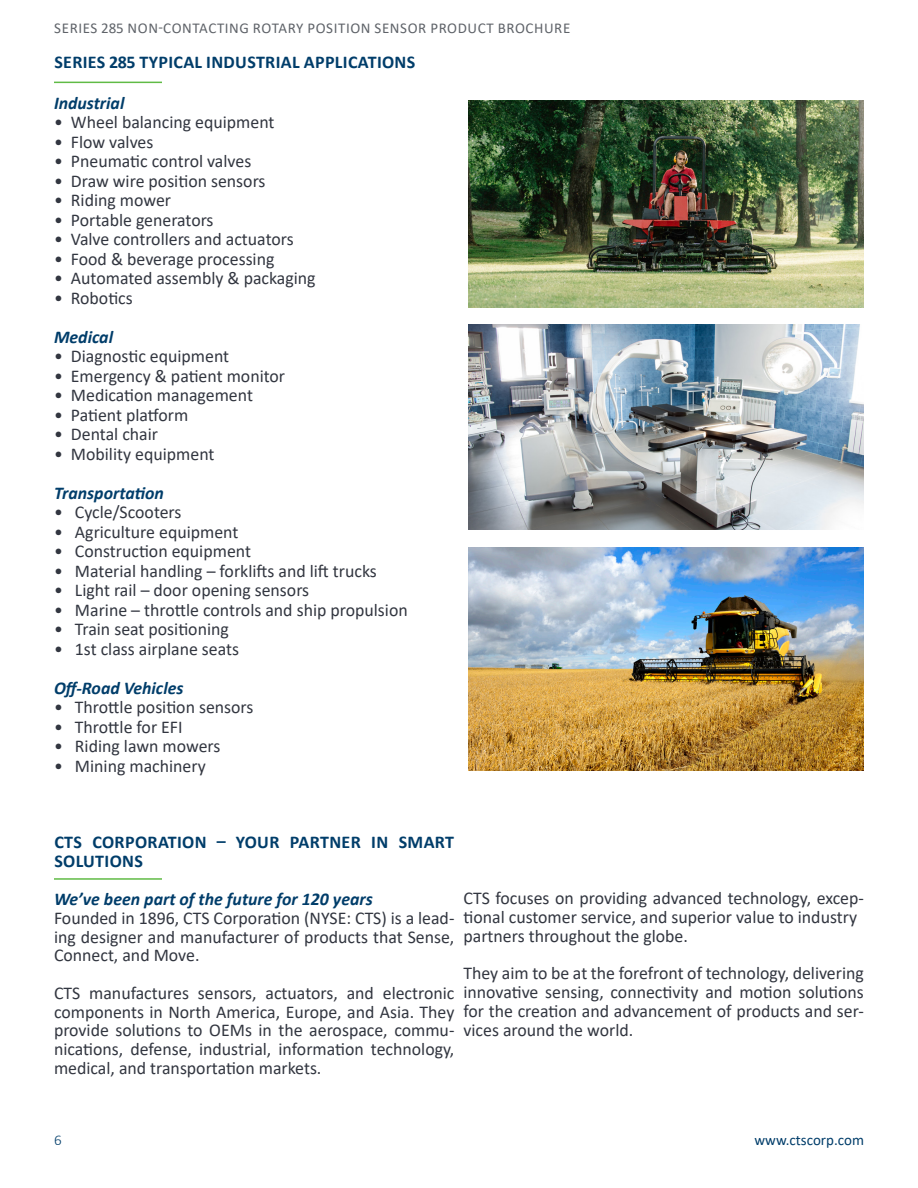
<style>
.page{position:relative;width:918px;height:1188px;background:#fff}
.page>*{position:absolute;margin:0;border:0;box-sizing:border-box;transform-origin:0 0}
.t1{font:18px/18.8px "Calibri";color:#323640;text-align:justify}
.t2{font:italic 700 18px "Calibri";color:#003d6a}
.t3{font:700 18px/18.8px "Calibri";letter-spacing:.02em;color:#003d6a}
.t4{font:15px "Calibri";letter-spacing:.04em;color:#5f6369}
.t5{font:15px "Calibri";color:#003d6a}
.t6{font:300 15px "Calibri";color:#003d6a}
</style>
<div class="page">
<hr style="left:54px;top:82px;width:108px;height:1px;background:#60bb46">
<img style="left:469px;top:100px;width:395px;height:208px">
<img style="left:469px;top:324px;width:395px;height:206px">
<img style="left:469px;top:548px;width:395px;height:222px">
<hr style="left:54px;top:878px;width:108px;height:2px;background:#60bb46">
<p class="t4" style="left:54px;top:17px;width:518px">SERIES 285 NON-CONTACTING ROTARY POSITION SENSOR PRODUCT BROCHURE</p>
<p class="t3" style="left:54px;top:52px;width:363px">SERIES 285 TYPICAL INDUSTRIAL APPLICATIONS</p>
<p class="t2" style="left:54px;top:90px;width:72px">Industrial</p>
<p class="t1" style="left:54px;top:112px;width:222px">• Wheel balancing equipment</p>
<p class="t1" style="left:54px;top:132px;width:101px">• Flow valves</p>
<p class="t1" style="left:54px;top:151px;width:199px">• Pneumatic control valves</p>
<p class="t1" style="left:54px;top:171px;width:213px">• Draw wire position sensors</p>
<p class="t1" style="left:54px;top:190px;width:119px">• Riding mower</p>
<p class="t1" style="left:54px;top:210px;width:161px">• Portable generators</p>
<p class="t1" style="left:54px;top:229px;width:241px">• Valve controllers and actuators</p>
<p class="t1" style="left:54px;top:249px;width:222px">• Food &amp; beverage processing</p>
<p class="t1" style="left:54px;top:268px;width:263px">• Automated assembly &amp; packaging</p>
<p class="t1" style="left:54px;top:288px;width:80px">• Robotics</p>
<p class="t2" style="left:54px;top:324px;width:61px">Medical</p>
<p class="t1" style="left:54px;top:346px;width:177px">• Diagnostic equipment</p>
<p class="t1" style="left:54px;top:366px;width:233px">• Emergency &amp; patient monitor</p>
<p class="t1" style="left:54px;top:385px;width:200px">• Medication management</p>
<p class="t1" style="left:54px;top:405px;width:136px">• Patient platform</p>
<p class="t1" style="left:54px;top:424px;width:106px">• Dental chair</p>
<p class="t1" style="left:54px;top:444px;width:162px">• Mobility equipment</p>
<p class="t2" style="left:54px;top:480px;width:111px">Transportation</p>
<p class="t1" style="left:54px;top:502px;width:129px">• Cycle/Scooters</p>
<p class="t1" style="left:54px;top:522px;width:186px">• Agriculture equipment</p>
<p class="t1" style="left:54px;top:541px;width:199px">• Construction equipment</p>
<p class="t1" style="left:54px;top:561px;width:324px">• Material handling – forklifts and lift trucks</p>
<p class="t1" style="left:54px;top:580px;width:257px">• Light rail – door opening sensors</p>
<p class="t1" style="left:54px;top:600px;width:355px">• Marine – throttle controls and ship propulsion</p>
<p class="t1" style="left:54px;top:619px;width:176px">• Train seat positioning</p>
<p class="t1" style="left:54px;top:639px;width:187px">• 1st class airplane seats</p>
<p class="t2" style="left:54px;top:675px;width:131px">Off-Road Vehicles</p>
<p class="t1" style="left:54px;top:697px;width:201px">• Throttle position sensors</p>
<p class="t1" style="left:54px;top:717px;width:130px">• Throttle for EFI</p>
<p class="t1" style="left:54px;top:736px;width:168px">• Riding lawn mowers</p>
<p class="t1" style="left:54px;top:756px;width:153px">• Mining machinery</p>
<p class="t3" style="left:54px;top:833px;width:401px">CTS CORPORATION – YOUR PARTNER IN SMART<br>SOLUTIONS</p>
<p class="t2" style="left:54px;top:887px;width:320px">We’ve been part of the future for 120 years</p>
<p class="t1" style="left:54px;top:908px;width:402px">Founded in 1896, CTS Corporation (NYSE: CTS) is a lead&shy;ing designer and manufacturer of products that Sense, Connect, and Move.</p>
<p class="t1" style="left:54px;top:983px;width:402px">CTS manufactures sensors, actuators, and electronic components in North America, Europe, and Asia. They provide solutions to OEMs in the aerospace, commu&shy;nications, defense, industrial, information technology, medical, and transportation markets.</p>
<p class="t1" style="left:464px;top:889px;width:402px">CTS focuses on providing advanced technology, excep&shy;tional customer service, and superior value to industry</p>
<p class="t1" style="left:464px;top:926px;width:226px">partners throughout the globe.</p>
<p class="t1" style="left:464px;top:964px;width:402px">They aim to be at the forefront of technology, delivering innovative sensing, connectivity and motion solutions for the creation and advancement of products and ser&shy;vices around the world.</p>
<p class="t6" style="left:54px;top:1131px;width:9px">6</p>
<p class="t5" style="left:755px;top:1130px;width:111px">www.ctscorp.com</p>
</div>
